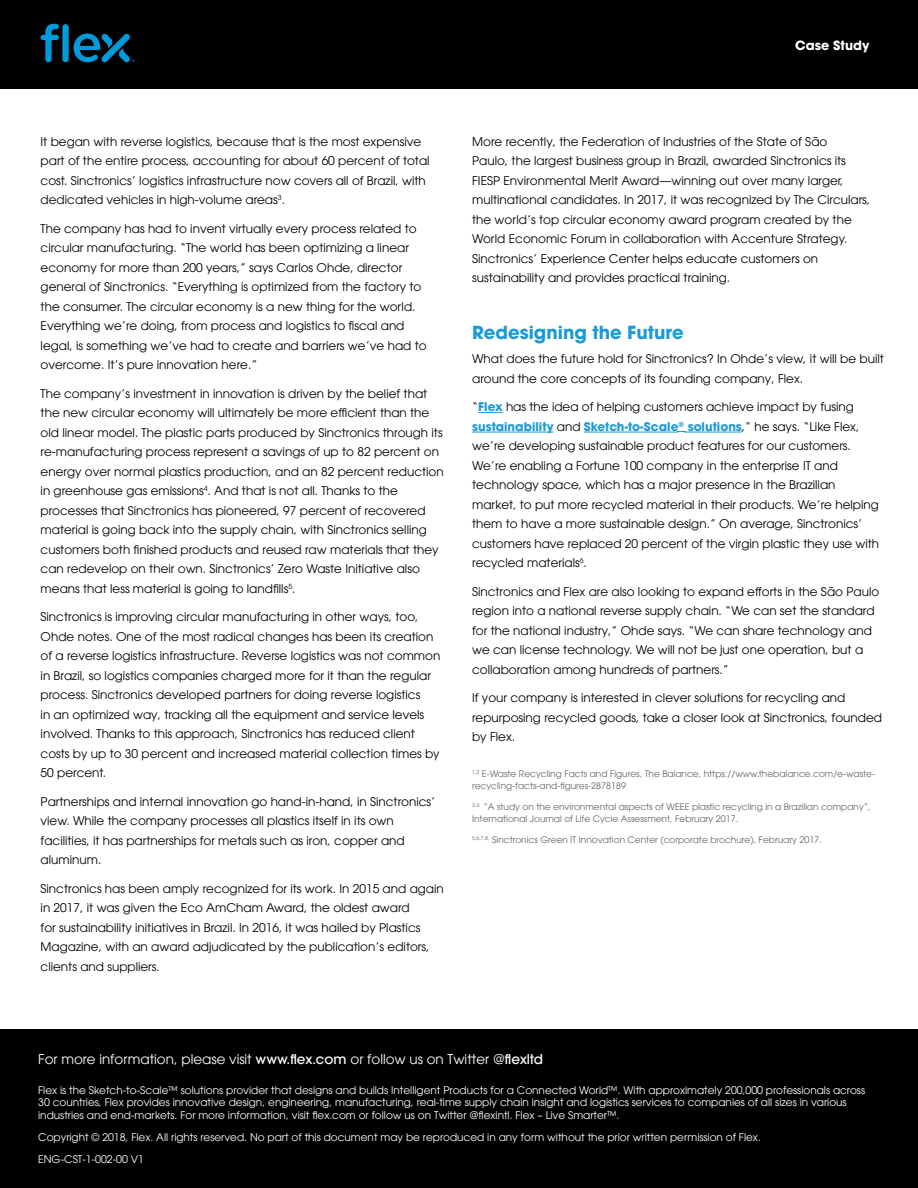
<style>
.page{position:relative;width:918px;height:1188px;background:#fff}
.page>*{position:absolute;margin:0;border:0;box-sizing:border-box;transform-origin:0 0}
.t1{font:700 18px "ITC Avant Garde Pro";color:#1c9ad6}
.t2{font:13.5px "ITC Avant Garde Pro";color:#fff}
.t3{font:700 12.75px "ITC Avant Garde Pro";color:#fff}
.t4{font:12px/19.5px "ITC Avant Garde Pro";color:#000}
.t5{font:10.5px/12.8px "ITC Avant Garde Pro";color:#fff}
.t6{font:9px/12px "ITC Avant Garde Pro";color:#666767}
.s1{font-weight:700;color:#1c9ad6}
.s2{font-weight:500}
</style>
<div class="page">
<div style="left:0;top:0;width:918px;height:89px;background:#000"></div>
<svg style="left:40px;top:24px;width:19px;height:38px"></svg>
<div style="left:62px;top:24px;width:7px;height:38px;background:#009ada;border-radius:3px"></div>
<svg style="left:74px;top:33px;width:61px;height:29px"></svg>
<svg style="left:478px;top:412px;width:25px;height:1px"></svg>
<hr style="left:472px;top:432px;width:82px;height:1px;background:#1c9ad6">
<hr style="left:584px;top:432px;width:94px;height:1px;background:#1c9ad6">
<hr style="left:684px;top:432px;width:58px;height:1px;background:#1c9ad6">
<div style="left:0;top:1029px;width:918px;height:159px;background:#000"></div>
<p class="t3" style="left:795px;top:36px;width:76px">Case Study</p>
<p class="t4" style="left:41px;top:132px;width:391px">It began with reverse logistics, because that is the most expensive part of the entire process, accounting for about 60 percent of total cost. Sinctronics’ logistics infrastructure now covers all of Brazil, with dedicated vehicles in high-volume areas<sup>3</sup>.</p>
<p class="t4" style="left:41px;top:219px;width:388px">The company has had to invent virtually every process related to circular manufacturing. “The world has been optimizing a linear economy for more than 200 years,” says Carlos Ohde, director general of Sinctronics. “Everything is optimized from the factory to the consumer. The circular economy is a new thing for the world.<br>Everything we’re doing, from process and logistics to fiscal and legal, is something we’ve had to create and barriers we’ve had to overcome. It’s pure innovation here.”</p>
<p class="t4" style="left:41px;top:384px;width:405px">The company’s investment in innovation is driven by the belief that the new circular economy will ultimately be more efficient than the old linear model. The plastic parts produced by Sinctronics through its re-manufacturing process represent a savings of up to 82 percent on energy over normal plastics production, and an 82 percent reduction in greenhouse gas emissions<sup>4</sup>. And that is not all. Thanks to the processes that Sinctronics has pioneered, 97 percent of recovered material is going back into the supply chain, with Sinctronics selling customers both finished products and reused raw materials that they can redevelop on their own. Sinctronics’ Zero Waste Initiative also means that less material is going to landfills<sup>5</sup>.</p>
<p class="t4" style="left:41px;top:607px;width:401px">Sinctronics is improving circular manufacturing in other ways, too, Ohde notes. One of the most radical changes has been its creation of a reverse logistics infrastructure. Reverse logistics was not common in Brazil, so logistics companies charged more for it than the regular process. Sinctronics developed partners for doing reverse logistics<br>in an optimized way, tracking all the equipment and service levels involved. Thanks to this approach, Sinctronics has reduced client costs by up to 30 percent and increased material collection times by 50 percent.</p>
<p class="t4" style="left:41px;top:792px;width:396px">Partnerships and internal innovation go hand-in-hand, in Sinctronics’ view. While the company processes all plastics itself in its own facilities, it has partnerships for metals such as iron, copper and aluminum.</p>
<p class="t4" style="left:41px;top:879px;width:405px">Sinctronics has been amply recognized for its work. In 2015 and again in 2017, it was given the Eco AmCham Award, the oldest award<br>for sustainability initiatives in Brazil. In 2016, it was hailed by Plastics Magazine, with an award adjudicated by the publication’s editors, clients and suppliers.</p>
<p class="t4" style="left:472px;top:132px;width:400px">More recently, the Federation of Industries of the State of São<br>Paulo, the largest business group in Brazil, awarded Sinctronics its FIESP Environmental Merit Award—winning out over many larger, multinational candidates. In 2017, it was recognized by The Circulars, the world’s top circular economy award program created by the World Economic Forum in collaboration with Accenture Strategy.<br>Sinctronics’ Experience Center helps educate customers on sustainability and provides practical training.</p>
<h1 class="t1" style="left:472px;top:321px;width:213px">Redesigning the Future</h1>
<p class="t4" style="left:472px;top:349px;width:413px">What does the future hold for Sinctronics? In Ohde’s view, it will be built around the core concepts of its founding company, Flex.</p>
<p class="t4" style="left:472px;top:397px;width:409px">“<span class="s1">Flex</span> has the idea of helping customers achieve impact by fusing <span class="s1">sustainability</span> and <span class="s1">Sketch-to-Scale</span><sup>®</sup> <span class="s1">solutions</span>,” he says. “Like Flex, we’re developing sustainable product features for our customers.<br>We’re enabling a Fortune 100 company in the enterprise IT and technology space, which has a major presence in the Brazilian market, to put more recycled material in their products. We’re helping them to have a more sustainable design.” On average, Sinctronics’ customers have replaced 20 percent of the virgin plastic they use with recycled materials<sup>6</sup>.</p>
<p class="t4" style="left:472px;top:582px;width:409px">Sinctronics and Flex are also looking to expand efforts in the São Paulo region into a national reverse supply chain. “We can set the standard for the national industry,” Ohde says. “We can share technology and we can license technology. We will not be just one operation, but a collaboration among hundreds of partners.”</p>
<p class="t4" style="left:472px;top:688px;width:411px">If your company is interested in clever solutions for recycling and repurposing recycled goods, take a closer look at Sinctronics, founded by Flex.</p>
<p class="t6" style="left:472px;top:768px;width:404px"><sup>1,2</sup> E-Waste Recycling Facts and Figures, The Balance, https://www.thebalance.com/e-waste&shy;recycling-facts-and-figures-2878189</p>
<p class="t6" style="left:472px;top:801px;width:400px"><sup>3,4</sup> “A study on the environmental aspects of WEEE plastic recycling in a Brazilian company”,<br>International Journal of Life Cycle Assessment, February 2017.</p>
<p class="t6" style="left:472px;top:834px;width:351px"><sup>5,6,7,8,</sup> Sinctronics Green IT Innovation Center (corporate brochure), February 2017.</p>
<p class="t2" style="left:38px;top:1051px;width:507px">For more information, please visit <span class="s2">www.flex.com</span> or follow us on Twitter @<span class="s2">flexltd</span></p>
<p class="t5" style="left:38px;top:1083px;width:828px">Flex is the Sketch-to-Scale™ solutions provider that designs and builds Intelligent Products for a Connected World™. With approximately 200,000 professionals across<br>30 countries, Flex provides innovative design, engineering, manufacturing, real-time supply chain insight and logistics services to companies of all sizes in various industries and end-markets. For more information, visit flex.com or follow us on Twitter @flexintl. Flex – Live Smarter™.</p>
<p class="t5" style="left:38px;top:1126px;width:724px;line-height:21.8px">Copyright © 2018, Flex. All rights reserved. No part of this document may be reproduced in any form without the prior written permission of Flex.<br>ENG-CST-1-002-00 V1</p>
</div>
